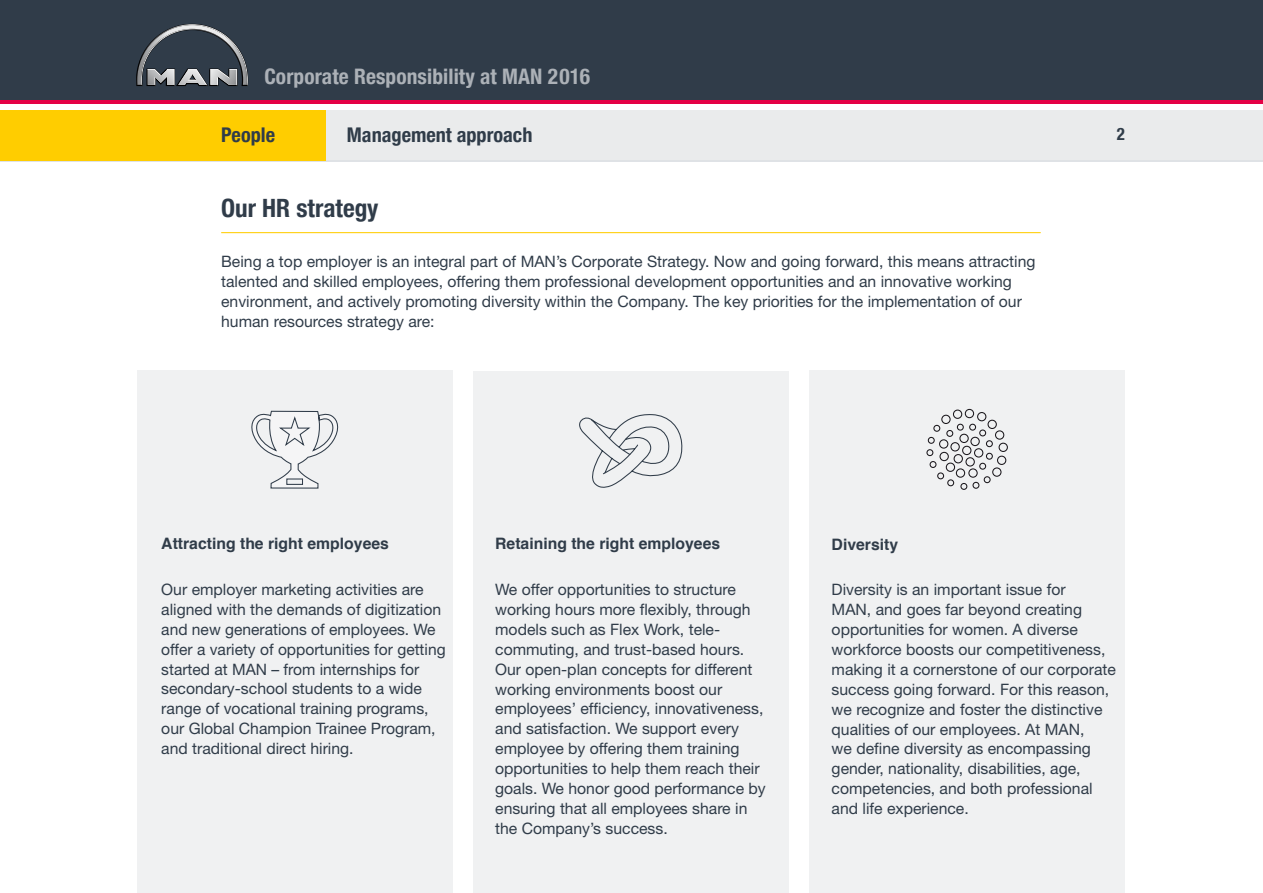
<style>
.page{position:relative;width:1263px;height:893px;background:#fff}
.page>*{position:absolute;margin:0;border:0;box-sizing:border-box;transform-origin:0 0}
.t1{font:700 25.2px "MAN Europe Condensed";color:#303c49}
.t2{font:700 21.3px "MAN Europe Condensed";letter-spacing:.005em;color:#acb1b7}
.t3{font:700 20.25px "MAN Europe Condensed";color:#303c49}
.t4{font:700 16.8px "MAN Europe Condensed";color:#303c49}
.t5{font:15.75px/20px "Helvetica Neue";color:#303c49}
.t6{font:700 15.75px "Helvetica";color:#303c49}
</style>
<div class="page">
<div style="left:325px;top:111px;width:938px;height:50px;background:#eaebec"></div>
<hr style="left:0;top:161px;width:1263px;height:1px;background:#d2d6dc">
<div style="left:0;top:0;width:1263px;height:101px;background:#303c49"></div>
<svg style="left:136px;top:24px;width:112px;height:62px"></svg>
<hr style="left:0;top:100px;width:1263px;height:4px;background:#e40045">
<div style="left:0;top:111px;width:325px;height:50px;background:#ffcd00"></div>
<hr style="left:221px;top:232px;width:820px;height:1px;background:#ffcd00">
<div style="left:137px;top:371px;width:315px;height:522px;background:#f0f1f2"></div>
<div style="left:809px;top:371px;width:316px;height:522px;background:#f0f1f2"></div>
<div style="left:473px;top:371px;width:315px;height:522px;background:#f0f1f2"></div>
<svg style="left:251px;top:410px;width:88px;height:79px"></svg>
<div style="left:959px;top:434px;width:10px;height:9px;border:1px solid #1a171c;border-radius:50%"></div>
<div style="left:939px;top:439px;width:9px;height:10px;border:1px solid #1a171c;border-radius:50%"></div>
<div style="left:941px;top:415px;width:10px;height:9px;border:1px solid #1a171c;border-radius:50%"></div>
<div style="left:953px;top:410px;width:9px;height:9px;border:1px solid #1a171c;border-radius:50%"></div>
<div style="left:965px;top:409px;width:9px;height:9px;border:1px solid #1a171c;border-radius:50%"></div>
<div style="left:977px;top:412px;width:9px;height:9px;border:1px solid #1a171c;border-radius:50%"></div>
<div style="left:987px;top:420px;width:10px;height:9px;border:1px solid #1a171c;border-radius:50%"></div>
<div style="left:995px;top:430px;width:9px;height:10px;border:1px solid #1a171c;border-radius:50%"></div>
<div style="left:998px;top:443px;width:10px;height:9px;border:1px solid #1a171c;border-radius:50%"></div>
<div style="left:997px;top:456px;width:9px;height:9px;border:1px solid #1a171c;border-radius:50%"></div>
<div style="left:992px;top:467px;width:9px;height:10px;border:1px solid #1a171c;border-radius:50%"></div>
<div style="left:939px;top:452px;width:10px;height:9px;border:1px solid #1a171c;border-radius:50%"></div>
<div style="left:946px;top:463px;width:9px;height:9px;border:1px solid #1a171c;border-radius:50%"></div>
<div style="left:956px;top:468px;width:9px;height:10px;border:1px solid #1a171c;border-radius:50%"></div>
<div style="left:968px;top:468px;width:10px;height:10px;border:1px solid #1a171c;border-radius:50%"></div>
<div style="left:979px;top:463px;width:7px;height:7px;border:1px solid #1a171c;border-radius:50%"></div>
<div style="left:984px;top:476px;width:7px;height:7px;border:1px solid #1a171c;border-radius:50%"></div>
<div style="left:972px;top:482px;width:7px;height:7px;border:1px solid #1a171c;border-radius:50%"></div>
<div style="left:960px;top:483px;width:7px;height:7px;border:1px solid #1a171c;border-radius:50%"></div>
<div style="left:947px;top:479px;width:7px;height:7px;border:1px solid #1a171c;border-radius:50%"></div>
<div style="left:937px;top:472px;width:7px;height:7px;border:1px solid #1a171c;border-radius:50%"></div>
<div style="left:929px;top:461px;width:7px;height:7px;border:1px solid #1a171c;border-radius:50%"></div>
<div style="left:926px;top:449px;width:7px;height:7px;border:1px solid #1a171c;border-radius:50%"></div>
<div style="left:928px;top:437px;width:7px;height:7px;border:1px solid #1a171c;border-radius:50%"></div>
<div style="left:933px;top:425px;width:7px;height:7px;border:1px solid #1a171c;border-radius:50%"></div>
<div style="left:986px;top:453px;width:7px;height:7px;border:1px solid #1a171c;border-radius:50%"></div>
<div style="left:986px;top:440px;width:7px;height:7px;border:1px solid #1a171c;border-radius:50%"></div>
<div style="left:979px;top:429px;width:7px;height:7px;border:1px solid #1a171c;border-radius:50%"></div>
<div style="left:969px;top:424px;width:7px;height:7px;border:1px solid #1a171c;border-radius:50%"></div>
<div style="left:957px;top:424px;width:7px;height:7px;border:1px solid #1a171c;border-radius:50%"></div>
<div style="left:946px;top:430px;width:7px;height:7px;border:1px solid #1a171c;border-radius:50%"></div>
<div style="left:970px;top:437px;width:10px;height:9px;border:1px solid #1a171c;border-radius:50%"></div>
<div style="left:974px;top:448px;width:9px;height:10px;border:1px solid #1a171c;border-radius:50%"></div>
<div style="left:962px;top:446px;width:9px;height:9px;border:1px solid #1a171c;border-radius:50%"></div>
<div style="left:950px;top:442px;width:10px;height:9px;border:1px solid #1a171c;border-radius:50%"></div>
<div style="left:953px;top:454px;width:10px;height:9px;border:1px solid #1a171c;border-radius:50%"></div>
<div style="left:965px;top:457px;width:10px;height:10px;border:1px solid #1a171c;border-radius:50%"></div>
<svg style="left:579px;top:414px;width:104px;height:74px"></svg>
<h2 class="t2" style="left:264px;top:61px;width:327px">Corporate Responsibility at MAN 2016</h2>
<p class="t3" style="left:221px;top:120px;width:55px">People</p>
<p class="t3" style="left:347px;top:120px;width:187px">Management approach</p>
<h1 class="t1" style="left:221px;top:190px;width:159px">Our HR strategy</h1>
<p class="t5" style="left:221px;top:251px;width:816px">Being a top employer is an integral part of MAN’s Corporate Strategy. Now and going forward, this means attracting talented and skilled employees, offering them professional development opportunities and an innovative working environment, and actively promoting diversity within the Company. The key priorities for the implementation of our human resources strategy are:</p>
<p class="t4" style="left:1117px;top:121px;width:10px">2</p>
<p class="t6" style="left:161px;top:531px;width:229px">Attracting the right employees</p>
<p class="t5" style="left:161px;top:579px;width:286px">Our employer marketing activities are aligned with the demands of digitization and new generations of employees. We offer a variety of opportunities for getting started at MAN – from internships for secondary-school students to a wide range of vocational training programs, our Global Champion Trainee Program, and traditional direct hiring.</p>
<p class="t6" style="left:495px;top:531px;width:227px">Retaining the right employees</p>
<p class="t5" style="left:495px;top:579px;width:272px">We offer opportunities to structure working hours more flexibly, through models such as Flex Work, tele&shy;commuting, and trust-based hours.<br>Our open-plan concepts for different working environments boost our employees’ efficiency, innovativeness, and satisfaction. We support every employee by offering them training opportunities to help them reach their goals. We honor good performance by ensuring that all employees share in the Company’s success.</p>
<p class="t6" style="left:832px;top:531px;width:68px">Diversity</p>
<p class="t5" style="left:832px;top:579px;width:286px">Diversity is an important issue for<br>MAN, and goes far beyond creating opportunities for women. A diverse workforce boosts our competitiveness, making it a cornerstone of our corporate success going forward. For this reason, we recognize and foster the distinctive qualities of our employees. At MAN,<br>we define diversity as encompassing gender, nationality, disabilities, age, competencies, and both professional and life experience.</p>
</div>
